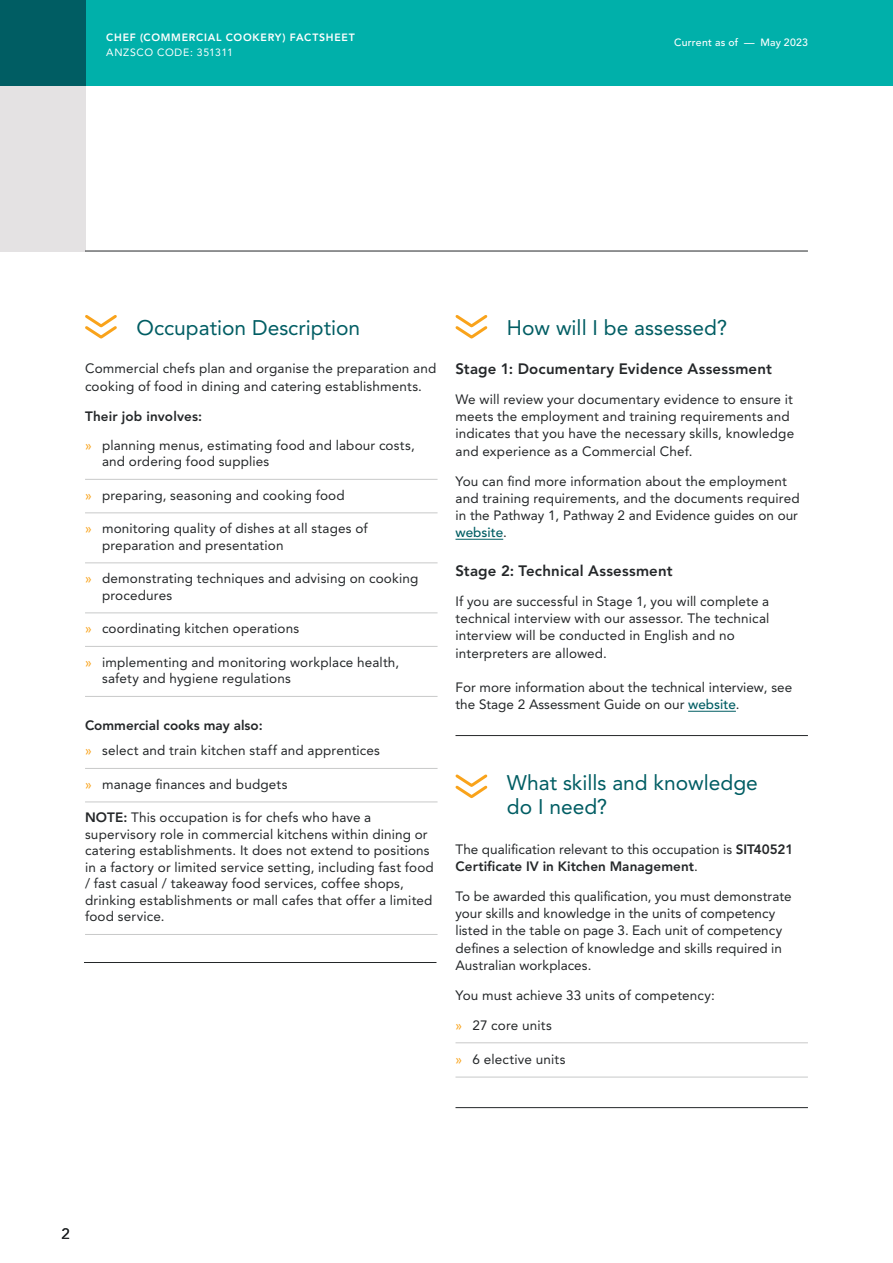
<style>
.page{position:relative;width:893px;height:1263px;background:#fff}
.page>*{position:absolute;margin:0;border:0;box-sizing:border-box;transform-origin:0 0}
.Text_-_Body{font:21px/24px "Avenir LT Std";color:#005d63}
.t1{font:800 15px "Avenir LT Std";letter-spacing:.015em;color:#242729}
.t2{font:15px "Avenir LT Std";color:#242729}
.Text_-_Body-2{font:13.5px/17.2px "Avenir LT Std";letter-spacing:.01em;color:#242729}
.Text_-_Body-3{font:800 13.5px "Avenir LT Std";color:#242729}
.t3{font:800 10.5px "Avenir LT Std";letter-spacing:.07em;color:#fff}
.t4{font:500 10.5px "Avenir LT Std";letter-spacing:.02em;color:#fff}
.t5{font:10.5px "Avenir LT Std";letter-spacing:.06em;color:#fff}
.s1{color:#f9a31b}
.s2{font-weight:800}
.s3{font-weight:500;color:#005d63}
</style>
<div class="page">
<div style="left:0;top:85px;width:85px;height:166px;background:#e4e2e3"></div>
<div style="left:85px;top:0;width:808px;height:85px;background:#00b0aa"></div>
<hr style="left:85px;top:251px;width:723px;height:1px;background:#242729">
<div style="left:0;top:0;width:85px;height:85px;background:#005d63"></div>
<hr style="left:85px;top:479px;width:353px;height:1px;background:#c8c9c9">
<hr style="left:85px;top:513px;width:353px;height:1px;background:#c8c9c9">
<hr style="left:85px;top:563px;width:353px;height:1px;background:#c8c9c9">
<hr style="left:85px;top:613px;width:353px;height:1px;background:#c8c9c9">
<hr style="left:85px;top:646px;width:353px;height:1px;background:#c8c9c9">
<hr style="left:85px;top:696px;width:353px;height:1px;background:#c8c9c9">
<hr style="left:85px;top:768px;width:353px;height:1px;background:#c8c9c9">
<hr style="left:85px;top:802px;width:353px;height:1px;background:#c8c9c9">
<hr style="left:85px;top:934px;width:353px;height:1px;background:#c8c9c9">
<hr style="left:455px;top:1042px;width:353px;height:1px;background:#c8c9c9">
<hr style="left:455px;top:1077px;width:353px;height:1px;background:#c8c9c9">
<svg style="left:85px;top:315px;width:32px;height:24px"></svg>
<svg style="left:455px;top:315px;width:33px;height:24px"></svg>
<svg style="left:455px;top:774px;width:33px;height:25px"></svg>
<hr style="left:455px;top:735px;width:353px;height:1px;background:#242729">
<hr style="left:455px;top:1107px;width:353px;height:1px;background:#242729">
<hr style="left:84px;top:962px;width:352px;height:1px;background:#242729">
<hr style="left:455px;top:539px;width:48px;height:1px;background:#005d63">
<hr style="left:688px;top:711px;width:48px;height:1px;background:#005d63">
<p class="t3" style="left:106px;top:31px;width:250px">CHEF (COMMERCIAL COOKERY) FACTSHEET</p>
<p class="t5" style="left:106px;top:46px;width:128px">ANZSCO CODE: 351311</p>
<p class="t4" style="left:674px;top:37px;width:135px">Current as of — May 2023</p>
<p class="Text_-_Body" style="left:137px;top:315px;width:225px">Occupation Description</p>
<p class="Text_-_Body" style="left:507px;top:315px;width:222px">How will I be assessed?</p>
<p class="Text_-_Body-2" style="left:85px;top:360px;width:353px">Commercial chefs plan and organise the preparation and cooking of food in dining and catering establishments.</p>
<p class="Text_-_Body-3" style="left:85px;top:408px;width:119px">Their job involves:</p>
<p class="Text_-_Body-2" style="left:102px;top:437px;width:314px;line-height:16.5px;text-indent:-17px"><span class="s1">»</span> planning menus, estimating food and labour costs, and ordering food supplies</p>
<p class="Text_-_Body-2" style="left:85px;top:487px;width:261px"><span class="s1">»</span> preparing, seasoning and cooking food</p>
<p class="Text_-_Body-2" style="left:102px;top:520px;width:267px;line-height:16.5px;text-indent:-17px"><span class="s1">»</span> monitoring quality of dishes at all stages of preparation and presentation</p>
<p class="Text_-_Body-2" style="left:102px;top:570px;width:318px;line-height:16.5px;text-indent:-17px"><span class="s1">»</span> demonstrating techniques and advising on cooking procedures</p>
<p class="Text_-_Body-2" style="left:85px;top:620px;width:216px"><span class="s1">»</span> coordinating kitchen operations</p>
<p class="Text_-_Body-2" style="left:102px;top:654px;width:299px;line-height:16.5px;text-indent:-17px"><span class="s1">»</span> implementing and monitoring workplace health, safety and hygiene regulations</p>
<p class="Text_-_Body-3" style="left:85px;top:718px;width:179px">Commercial cooks may also:</p>
<p class="Text_-_Body-2" style="left:85px;top:742px;width:296px"><span class="s1">»</span> select and train kitchen staff and apprentices</p>
<p class="Text_-_Body-2" style="left:85px;top:776px;width:204px"><span class="s1">»</span> manage finances and budgets</p>
<p class="Text_-_Body-2" style="left:85px;top:810px;width:350px;line-height:16.5px"><span class="s2">NOTE:</span> This occupation is for chefs who have a supervisory role in commercial kitchens within dining or catering establishments. It does not extend to positions in a factory or limited service setting, including fast food / fast casual / takeaway food services, coffee shops, drinking establishments or mall cafes that offer a limited food service.</p>
<p class="t1" style="left:455px;top:360px;width:318px">Stage 1: Documentary Evidence Assessment</p>
<p class="Text_-_Body-2" style="left:455px;top:391px;width:340px">We will review your documentary evidence to ensure it meets the employment and training requirements and indicates that you have the necessary skills, knowledge and experience as a Commercial Chef.</p>
<p class="Text_-_Body-2" style="left:455px;top:472px;width:346px">You can find more information about the employment and training requirements, and the documents required in the Pathway 1, Pathway 2 and Evidence guides on our <span class="s3">website</span>.</p>
<p class="t1" style="left:455px;top:562px;width:219px">Stage 2: Technical Assessment</p>
<p class="Text_-_Body-2" style="left:455px;top:593px;width:315px">If you are successful in Stage 1, you will complete a technical interview with our assessor. The technical interview will be conducted in English and no interpreters are allowed.</p>
<p class="Text_-_Body-2" style="left:455px;top:679px;width:338px">For more information about the technical interview, see the Stage 2 Assessment Guide on our <span class="s3">website</span>.</p>
<p class="Text_-_Body" style="left:507px;top:771px;width:252px">What skills and knowledge do I need?</p>
<p class="Text_-_Body-2" style="left:455px;top:840px;width:339px">The qualification relevant to this occupation is <span class="s2">SIT40521<br>Certificate IV in Kitchen Management</span>.</p>
<p class="Text_-_Body-2" style="left:455px;top:887px;width:338px">To be awarded this qualification, you must demonstrate your skills and knowledge in the units of competency listed in the table on page 3. Each unit of competency defines a selection of knowledge and skills required in Australian workplaces.</p>
<p class="Text_-_Body-2" style="left:455px;top:987px;width:261px">You must achieve 33 units of competency:</p>
<p class="Text_-_Body-2" style="left:455px;top:1017px;width:98px"><span class="s1">»</span> 27 core units</p>
<p class="Text_-_Body-2" style="left:455px;top:1051px;width:111px"><span class="s1">»</span> 6 elective units</p>
<p class="t2" style="left:61px;top:1225px;width:10px">2</p>
</div>
